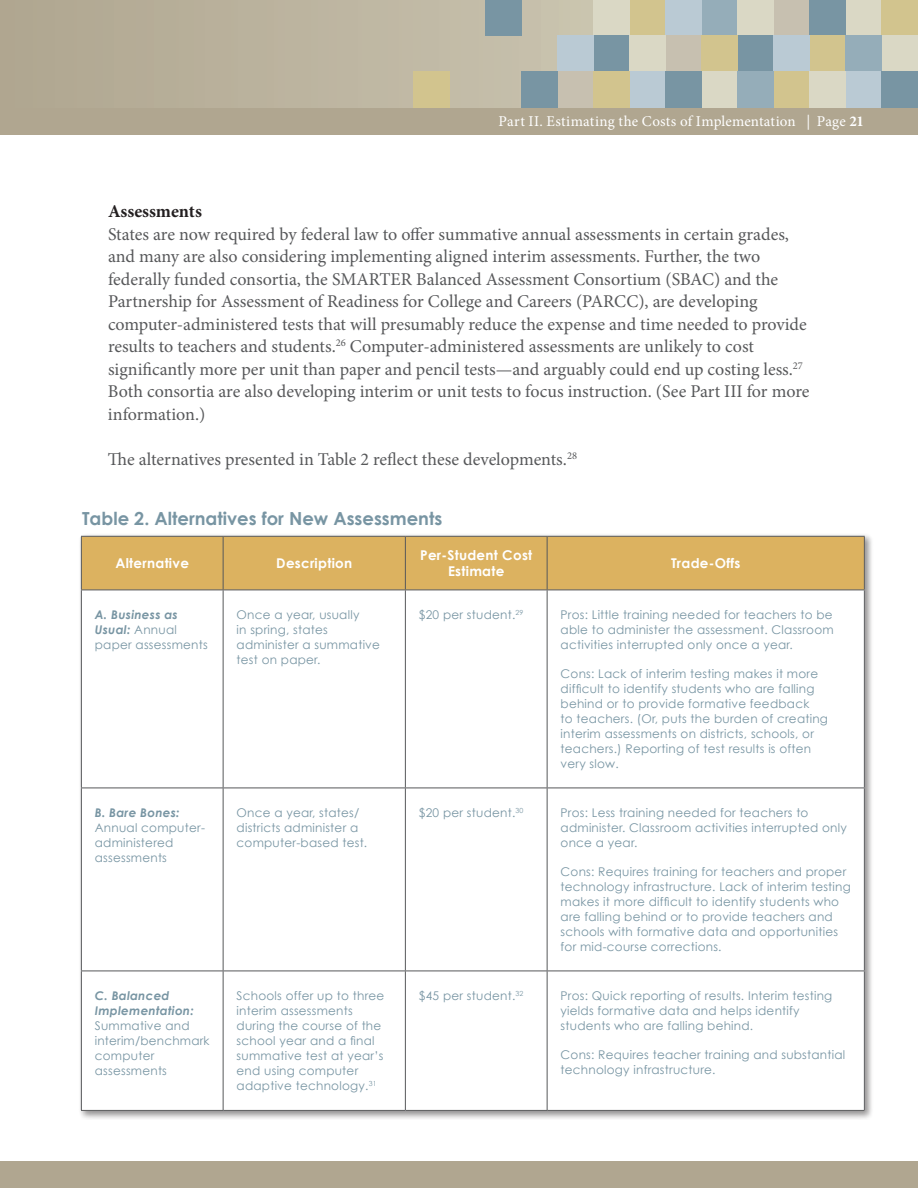
<style>
.page{position:relative;width:918px;height:1188px;background:#fff}
.page>*{position:absolute;margin:0;border:0;box-sizing:border-box;transform-origin:0 0}
.t1{font:18px/22.5px "Minion Pro";color:#57585a}
.t2{font:700 18px "Century Gothic";color:#7895a3}
.t3{font:700 18px "Minion Pro";color:#231f20}
.t4{font:15px "Minion Pro";letter-spacing:.015em;color:#fff}
.t5{font:700 13.5px/16.5px "Century Gothic";letter-spacing:.02em;color:#fff;text-align:center}
.t6{font:12px/15px "Century Gothic";letter-spacing:.02em;color:#7895a3}
.s1{font-weight:700}
.s2{font-weight:700;font-style:italic}
</style>
<div class="page">
<svg style="left:0;top:0;width:593px;height:108px;background:#bab29d"></svg>
<div style="left:0;top:1161px;width:918px;height:27px;background:#b0a690"></div>
<div style="left:774px;top:0;width:36px;height:36px;background:#c7c0b0"></div>
<div style="left:702px;top:0;width:36px;height:36px;background:#95adb9"></div>
<div style="left:846px;top:0;width:36px;height:36px;background:#dad8c5"></div>
<div style="left:630px;top:0;width:36px;height:36px;background:#d2c48e"></div>
<div style="left:593px;top:0;width:37px;height:36px;background:#dad8c5"></div>
<div style="left:738px;top:0;width:36px;height:36px;background:#dad8c5"></div>
<div style="left:882px;top:0;width:36px;height:36px;background:#d2c48e"></div>
<div style="left:666px;top:0;width:36px;height:36px;background:#bacad4"></div>
<div style="left:810px;top:0;width:36px;height:36px;background:#7895a3"></div>
<div style="left:485px;top:0;width:36px;height:36px;background:#7895a3"></div>
<div style="left:666px;top:36px;width:36px;height:36px;background:#c7c0b0"></div>
<div style="left:810px;top:36px;width:36px;height:36px;background:#d2c48e"></div>
<div style="left:738px;top:36px;width:36px;height:36px;background:#7895a3"></div>
<div style="left:593px;top:36px;width:37px;height:36px;background:#7895a3"></div>
<div style="left:557px;top:36px;width:36px;height:36px;background:#bacad4"></div>
<div style="left:774px;top:36px;width:36px;height:36px;background:#bacad4"></div>
<div style="left:882px;top:36px;width:36px;height:36px;background:#dad8c5"></div>
<div style="left:630px;top:36px;width:36px;height:36px;background:#dad8c5"></div>
<div style="left:846px;top:36px;width:36px;height:36px;background:#95adb9"></div>
<div style="left:702px;top:36px;width:36px;height:36px;background:#d2c48e"></div>
<div style="left:702px;top:72px;width:36px;height:36px;background:#dad8c5"></div>
<div style="left:557px;top:72px;width:36px;height:36px;background:#c7c0b0"></div>
<div style="left:846px;top:72px;width:36px;height:36px;background:#bacad4"></div>
<div style="left:630px;top:72px;width:36px;height:36px;background:#bacad4"></div>
<div style="left:774px;top:72px;width:36px;height:36px;background:#d2c48e"></div>
<div style="left:593px;top:72px;width:37px;height:36px;background:#d2c48e"></div>
<div style="left:738px;top:72px;width:36px;height:36px;background:#95adb9"></div>
<div style="left:882px;top:72px;width:36px;height:36px;background:#7895a3"></div>
<div style="left:666px;top:72px;width:36px;height:36px;background:#7895a3"></div>
<div style="left:810px;top:72px;width:36px;height:36px;background:#dad8c5"></div>
<div style="left:521px;top:72px;width:36px;height:36px;background:#7895a3"></div>
<div style="left:413px;top:72px;width:36px;height:36px;background:#d2c48e"></div>
<div style="left:0;top:108px;width:918px;height:27px;background:#b0a690"></div>
<div style="left:78px;top:533px;width:796px;height:587px;background:#231f20;opacity:.5"></div>
<div style="left:82px;top:537px;width:782px;height:53px;background:#dcb260"></div>
<svg style="left:82px;top:591px;width:782px;height:519px"></svg>
<hr style="left:81px;top:590px;width:1px;height:198px;background:#57585a">
<hr style="left:223px;top:590px;width:1px;height:198px;background:#57585a">
<hr style="left:405px;top:590px;width:1px;height:198px;background:#57585a">
<hr style="left:547px;top:590px;width:1px;height:198px;background:#57585a">
<hr style="left:864px;top:590px;width:1px;height:198px;background:#57585a">
<hr style="left:81px;top:788px;width:142px;height:1px;background:#57585a">
<hr style="left:81px;top:788px;width:1px;height:183px;background:#57585a">
<hr style="left:223px;top:788px;width:182px;height:1px;background:#57585a">
<hr style="left:223px;top:788px;width:1px;height:183px;background:#57585a">
<hr style="left:405px;top:788px;width:142px;height:1px;background:#57585a">
<hr style="left:405px;top:788px;width:1px;height:183px;background:#57585a">
<hr style="left:547px;top:788px;width:318px;height:1px;background:#57585a">
<hr style="left:547px;top:788px;width:1px;height:183px;background:#57585a">
<hr style="left:864px;top:788px;width:1px;height:183px;background:#57585a">
<hr style="left:81px;top:971px;width:142px;height:1px;background:#57585a">
<hr style="left:81px;top:971px;width:1px;height:139px;background:#57585a">
<hr style="left:223px;top:971px;width:182px;height:1px;background:#57585a">
<hr style="left:223px;top:971px;width:1px;height:139px;background:#57585a">
<hr style="left:405px;top:971px;width:142px;height:1px;background:#57585a">
<hr style="left:405px;top:971px;width:1px;height:139px;background:#57585a">
<hr style="left:547px;top:971px;width:318px;height:1px;background:#57585a">
<hr style="left:547px;top:971px;width:1px;height:139px;background:#57585a">
<hr style="left:864px;top:971px;width:1px;height:139px;background:#57585a">
<hr style="left:81px;top:1110px;width:142px;height:1px;background:#57585a">
<hr style="left:223px;top:1110px;width:182px;height:1px;background:#57585a">
<hr style="left:405px;top:1110px;width:142px;height:1px;background:#57585a">
<hr style="left:547px;top:1110px;width:318px;height:1px;background:#57585a">
<hr style="left:81px;top:536px;width:142px;height:1px;background:#57585a">
<hr style="left:81px;top:537px;width:1px;height:53px;background:#57585a">
<hr style="left:223px;top:536px;width:182px;height:1px;background:#57585a">
<hr style="left:223px;top:537px;width:1px;height:53px;background:#57585a">
<hr style="left:405px;top:536px;width:142px;height:1px;background:#57585a">
<hr style="left:405px;top:537px;width:1px;height:53px;background:#57585a">
<hr style="left:547px;top:536px;width:318px;height:1px;background:#57585a">
<hr style="left:547px;top:537px;width:1px;height:53px;background:#57585a">
<hr style="left:864px;top:537px;width:1px;height:53px;background:#57585a">
<hr style="left:81px;top:590px;width:142px;height:1px;background:#57585a">
<hr style="left:223px;top:590px;width:182px;height:1px;background:#57585a">
<hr style="left:405px;top:590px;width:142px;height:1px;background:#57585a">
<hr style="left:547px;top:590px;width:318px;height:1px;background:#57585a">
<p class="t4" style="left:499px;top:112px;width:367px">Part II. Estimating the Costs of Implementation | Page <span class="s1">21</span></p>
<p class="t3" style="left:108px;top:199px;width:95px">Assessments</p>
<p class="t1" style="left:108px;top:223px;width:703px">States are now required by federal law to offer summative annual assessments in certain grades, and many are also considering implementing aligned interim assessments. Further, the two federally funded consortia, the SMARTER Balanced Assessment Consortium (SBAC) and the Partnership for Assessment of Readiness for College and Careers (PARCC), are developing computer-administered tests that will presumably reduce the expense and time needed to provide results to teachers and students.<sup>26</sup> Computer-administered assessments are unlikely to cost significantly more per unit than paper and pencil tests—and arguably could end up costing less.<sup>27<br></sup>Both consortia are also developing interim or unit tests to focus instruction. (See Part III for more information.)</p>
<p class="t1" style="left:108px;top:448px;width:471px">The alternatives presented in Table 2 reflect these developments.<sup>28</sup></p>
<p class="t2" style="left:82px;top:508px;width:362px">Table 2. Alternatives for New Assessments</p>
<p class="t5" style="left:116px;top:555px;width:75px">Alternative</p>
<p class="t5" style="left:276px;top:555px;width:77px">Description</p>
<p class="t5" style="left:420px;top:546px;width:114px">Per-Student Cost<br>Estimate</p>
<p class="t5" style="left:671px;top:555px;width:71px">Trade-Offs</p>
<p class="t6" style="left:95px;top:607px;width:114px"><span class="s2">A. Business as<br>Usual:</span> Annual paper assessments</p>
<p class="t6" style="left:237px;top:607px;width:145px">Once a year, usually<br>in spring, states administer a summative test on paper.</p>
<p class="t6" style="left:419px;top:607px;width:106px">$20 per student.<sup>29</sup></p>
<p class="t6" style="left:561px;top:607px;width:275px;text-align:justify">Pros: Little training needed for teachers to be able to administer the assessment. Classroom activities interrupted only once a year.</p>
<p class="t6" style="left:561px;top:666px;width:269px">Cons: Lack of interim testing makes it more difficult to identify students who are falling behind or to provide formative feedback<br>to teachers. (Or, puts the burden of creating interim assessments on districts, schools, or teachers.) Reporting of test results is often very slow.</p>
<p class="t6" style="left:95px;top:805px;width:112px"><span class="s2">B. Bare Bones:<br></span>Annual computer&shy;administered assessments</p>
<p class="t6" style="left:237px;top:805px;width:132px">Once a year, states/ districts administer a computer-based test.</p>
<p class="t6" style="left:419px;top:805px;width:106px">$20 per student.<sup>30</sup></p>
<p class="t6" style="left:561px;top:805px;width:288px">Pros: Less training needed for teachers to administer. Classroom activities interrupted only once a year.</p>
<p class="t6" style="left:561px;top:864px;width:292px">Cons: Requires training for teachers and proper technology infrastructure. Lack of interim testing makes it more difficult to identify students who are falling behind or to provide teachers and schools with formative data and opportunities for mid-course corrections.</p>
<p class="t6" style="left:95px;top:988px;width:116px"><span class="s2">C. Balanced<br>Implementation:<br></span>Summative and interim/benchmark computer assessments</p>
<p class="t6" style="left:237px;top:988px;width:149px">Schools offer up to three interim assessments during the course of the school year and a final summative test at year’s end using computer adaptive technology.<sup>31</sup></p>
<p class="t6" style="left:419px;top:988px;width:106px">$45 per student.<sup>32</sup></p>
<p class="t6" style="left:561px;top:988px;width:273px">Pros: Quick reporting of results. Interim testing yields formative data and helps identify students who are falling behind.</p>
<p class="t6" style="left:561px;top:1047px;width:286px">Cons: Requires teacher training and substantial technology infrastructure.</p>
</div>
